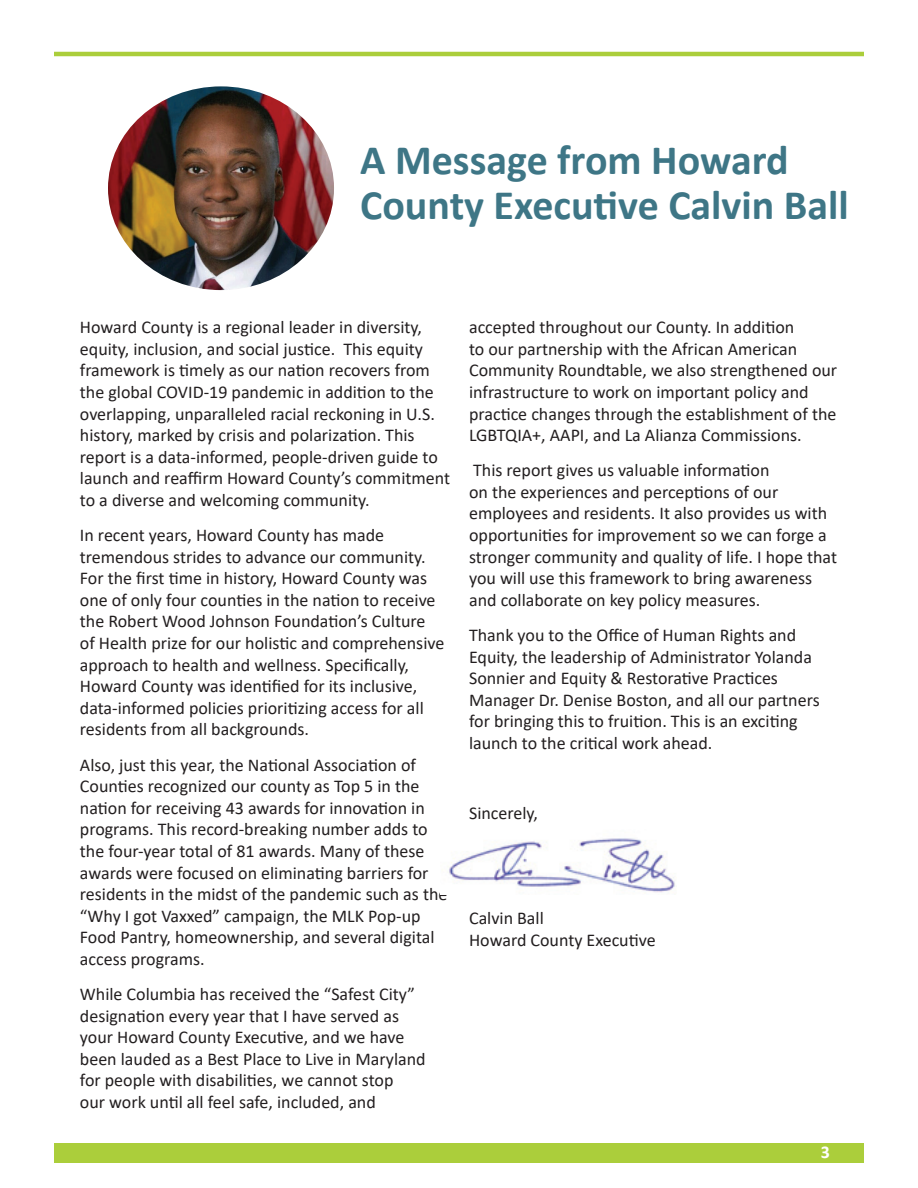
<style>
.page{position:relative;width:918px;height:1188px;background:#fff}
.page>*{position:absolute;margin:0;border:0;box-sizing:border-box;transform-origin:0 0}
.t1{font:700 42px/45px "Calibri";color:#3e7686}
.t2{font:18px/21.6px "Calibri";color:#231f20}
.t3{font:700 18px "Calibri";color:#fff}
</style>
<div class="page">
<div style="left:54px;top:1143px;width:810px;height:20px;background:#abce3b"></div>
<hr style="left:54px;top:52px;width:810px;height:4px;background:#abce3b">
<img style="left:448px;top:838px;width:227px;height:55px">
<img style="left:108px;top:86px;width:226px;height:204px">
<h1 class="t1" style="left:360px;top:137px;width:490px">A Message from Howard<br>County Executive Calvin Ball</h1>
<p class="t2" style="left:80px;top:316px;width:372px">Howard County is a regional leader in diversity, equity, inclusion, and social justice. This equity framework is timely as our nation recovers from the global COVID-19 pandemic in addition to the overlapping, unparalleled racial reckoning in U.S. history, marked by crisis and polarization. This report is a data-informed, people-driven guide to launch and reaffirm Howard County’s commitment to a diverse and welcoming community.</p>
<p class="t2" style="left:80px;top:524px;width:366px">In recent years, Howard County has made tremendous strides to advance our community.<br>For the first time in history, Howard County was one of only four counties in the nation to receive the Robert Wood Johnson Foundation’s Culture of Health prize for our holistic and comprehensive approach to health and wellness. Specifically, Howard County was identified for its inclusive, data-informed policies prioritizing access for all residents from all backgrounds.</p>
<p class="t2" style="left:80px;top:753px;width:369px">Also, just this year, the National Association of Counties recognized our county as Top 5 in the nation for receiving 43 awards for innovation in programs. This record-breaking number adds to the four-year total of 81 awards. Many of these awards were focused on eliminating barriers for residents in the midst of the pandemic such as the “Why I got Vaxxed” campaign, the MLK Pop-up Food Pantry, homeownership, and several digital access programs.</p>
<p class="t2" style="left:80px;top:983px;width:347px">While Columbia has received the “Safest City” designation every year that I have served as your Howard County Executive, and we have been lauded as a Best Place to Live in Maryland for people with disabilities, we cannot stop<br>our work until all feel safe, included, and</p>
<p class="t2" style="left:469px;top:316px;width:370px">accepted throughout our County. In addition<br>to our partnership with the African American Community Roundtable, we also strengthened our infrastructure to work on important policy and practice changes through the establishment of the LGBTQIA+, AAPI, and La Alianza Commissions.</p>
<p class="t2" style="left:469px;top:459px;width:370px">This report gives us valuable information<br>on the experiences and perceptions of our employees and residents. It also provides us with opportunities for improvement so we can forge a stronger community and quality of life. I hope that you will use this framework to bring awareness and collaborate on key policy measures.</p>
<p class="t2" style="left:469px;top:624px;width:352px">Thank you to the Office of Human Rights and Equity, the leadership of Administrator Yolanda Sonnier and Equity &amp; Restorative Practices Manager Dr. Denise Boston, and all our partners for bringing this to fruition. This is an exciting launch to the critical work ahead.</p>
<p class="t2" style="left:469px;top:802px;width:70px">Sincerely,</p>
<p class="t2" style="left:469px;top:907px;width:188px">Calvin Ball<br>Howard County Executive</p>
<p class="t3" style="left:821px;top:1139px;width:11px">3</p>
</div>
